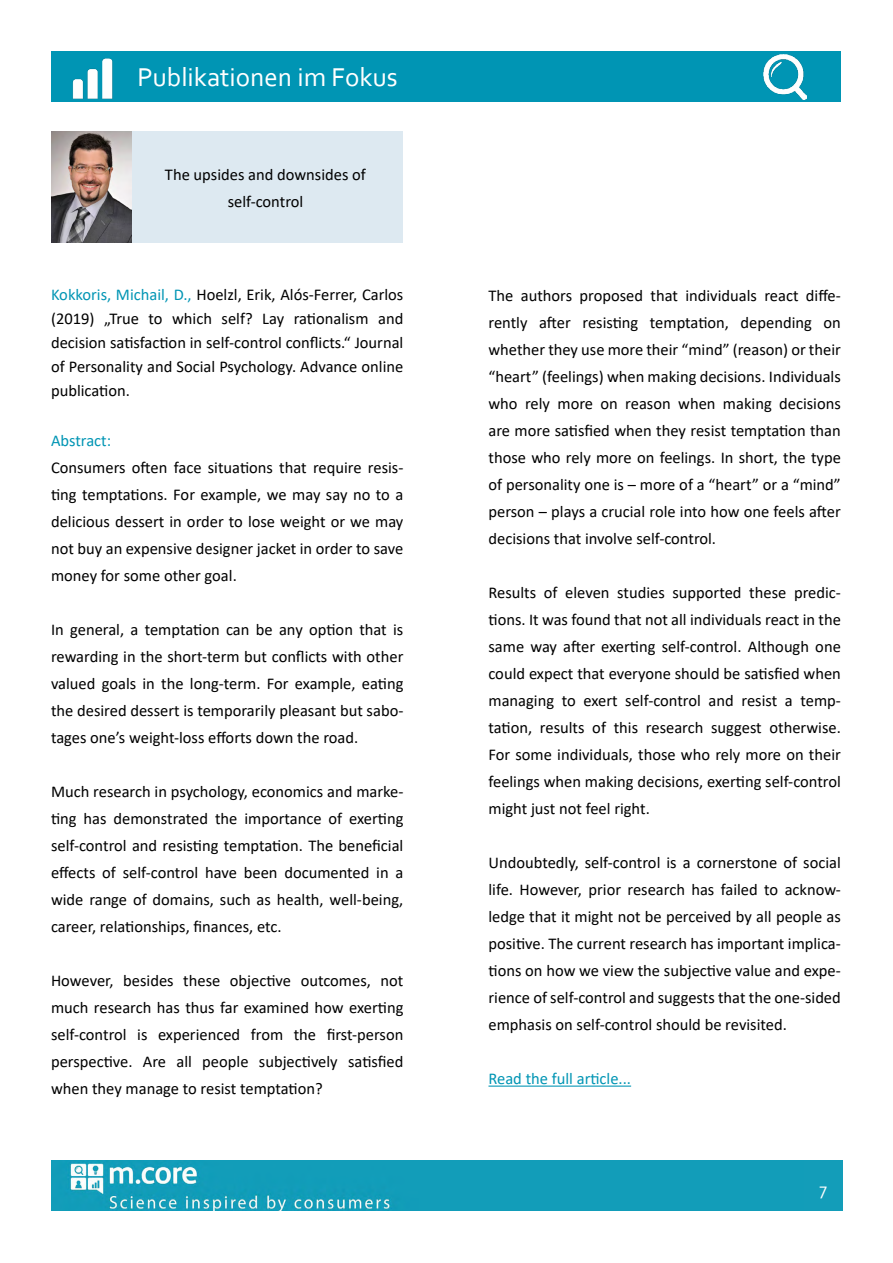
<style>
.page{position:relative;width:893px;height:1263px;background:#fff}
.page>*{position:absolute;margin:0;border:0;box-sizing:border-box;transform-origin:0 0}
.t1{font:27px "Corbel";color:#fff}
.t2{font:18px "Corbel";color:#fff}
.t3{font:16.5px/27px "Calibri";color:#000;text-align:justify}
.t4{font:16.5px "Calibri";color:#0095b4}
.s1{color:#0095b4}
</style>
<div class="page">
<img style="left:51px;top:1160px;width:754px;height:51px">
<div style="left:805px;top:1160px;width:37px;height:51px;background:#139db9"></div>
<div style="left:51px;top:51px;width:790px;height:50px;background:#0095b4"></div>
<hr style="left:488px;top:1085px;width:143px;height:2px;background:#0095b4">
<div style="left:128px;top:132px;width:275px;height:111px;background:#dde9f1"></div>
<img style="left:72px;top:58px;width:41px;height:41px">
<img style="left:763px;top:55px;width:44px;height:44px">
<img style="left:51px;top:132px;width:80px;height:111px">
<h1 class="t1" style="left:137px;top:60px;width:262px">Publikationen im Fokus</h1>
<p class="t3" style="left:165px;top:160px;width:202px;text-align:center">The upsides and downsides of self-control</p>
<p class="t3" style="left:51px;top:282px;width:354px;line-height:24.2px"><span class="s1">Kokkoris, Michail, D.,</span> Hoelzl, Erik, Alós-Ferrer, Carlos (2019) „True to which self? Lay rationalism and decision satisfaction in self-control conflicts.“ Journal of Personality and Social Psychology. Advance online publication.</p>
<p class="t4" style="left:51px;top:429px;width:62px">Abstract:</p>
<p class="t3" style="left:51px;top:453px;width:354px">Consumers often face situations that require resis&shy;ting temptations. For example, we may say no to a delicious dessert in order to lose weight or we may not buy an expensive designer jacket in order to save money for some other goal.</p>
<p class="t3" style="left:51px;top:615px;width:354px">In general, a temptation can be any option that is rewarding in the short-term but conflicts with other valued goals in the long-term. For example, eating the desired dessert is temporarily pleasant but sabo&shy;tages one’s weight-loss efforts down the road.</p>
<p class="t3" style="left:51px;top:777px;width:354px">Much research in psychology, economics and marke&shy;ting has demonstrated the importance of exerting self-control and resisting temptation. The beneficial effects of self-control have been documented in a wide range of domains, such as health, well-being, career, relationships, finances, etc.</p>
<p class="t3" style="left:51px;top:966px;width:354px">However, besides these objective outcomes, not much research has thus far examined how exerting self-control is experienced from the first-person perspective. Are all people subjectively satisfied when they manage to resist temptation?</p>
<p class="t3" style="left:488px;top:282px;width:354px">The authors proposed that individuals react diffe&shy;rently after resisting temptation, depending on whether they use more their “mind” (reason) or their “heart” (feelings) when making decisions. Individuals who rely more on reason when making decisions are more satisfied when they resist temptation than those who rely more on feelings. In short, the type of personality one is – more of a “heart” or a “mind” person – plays a crucial role into how one feels after decisions that involve self-control.</p>
<p class="t3" style="left:488px;top:579px;width:354px">Results of eleven studies supported these predic&shy;tions. It was found that not all individuals react in the same way after exerting self-control. Although one could expect that everyone should be satisfied when managing to exert self-control and resist a temp&shy;tation, results of this research suggest otherwise.<br>For some individuals, those who rely more on their feelings when making decisions, exerting self-control might just not feel right.</p>
<p class="t3" style="left:488px;top:849px;width:354px">Undoubtedly, self-control is a cornerstone of social life. However, prior research has failed to acknow&shy;ledge that it might not be perceived by all people as positive. The current research has important implica&shy;tions on how we view the subjective value and expe&shy;rience of self-control and suggests that the one-sided emphasis on self-control should be revisited.</p>
<p class="t4" style="left:488px;top:1067px;width:144px">Read the full article...</p>
<p class="t2" style="left:819px;top:1178px;width:9px">7</p>
</div>
